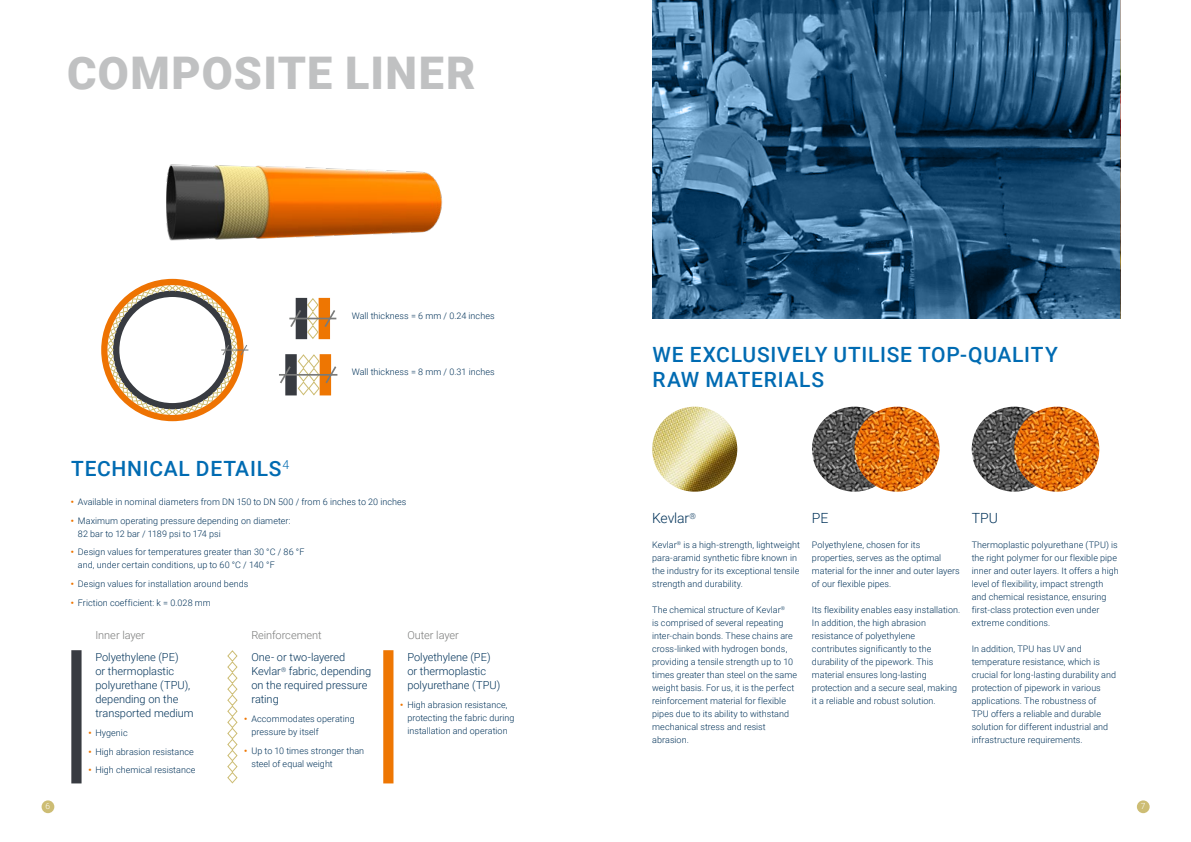
<style>
.page{position:relative;width:1191px;height:842px;background:#fff}
.page>*{position:absolute;margin:0;border:0;box-sizing:border-box;transform-origin:0 0}
.t1{font:900 45px "Roboto";letter-spacing:.03em;color:#c0c1c2}
.t2{font:500 21px/25px "Roboto";letter-spacing:.035em;color:#006bb2}
.t3{font:300 14px "Roboto";letter-spacing:-.01em;color:#003259}
.t4{font:300 11px/14px "Roboto";color:#003259}
.t5{font:300 11px "Roboto";letter-spacing:-.005em;color:#7a7b7a}
.t6{font:300 9px/13px "Roboto";letter-spacing:.005em;color:#003259}
.t7{font:300 8.4px "Roboto";color:#fff}
.s1{font-family:"Arial";font-weight:400;color:#ee7602}
</style>
<div class="page">
<img style="left:166px;top:164px;width:277px;height:77px">
<div style="left:101px;top:279px;width:143px;height:142px;border:6px solid #ee7302;border-radius:50%"></div>
<svg style="left:107px;top:285px;width:141px;height:130px"></svg>
<svg style="left:289px;top:297px;width:48px;height:43px"></svg>
<svg style="left:279px;top:354px;width:59px;height:42px"></svg>
<img style="left:652px;top:407px;width:85px;height:85px;border-radius:43px">
<img style="left:971px;top:407px;width:85px;height:85px;border-radius:43px">
<img style="left:1014px;top:407px;width:85px;height:85px;border-radius:43px">
<img style="left:812px;top:407px;width:85px;height:85px;border-radius:43px">
<img style="left:854px;top:407px;width:85px;height:85px;border-radius:43px">
<div style="left:71px;top:650px;width:11px;height:133px;background:#383b41"></div>
<svg style="left:227px;top:650px;width:11px;height:134px"></svg>
<div style="left:383px;top:650px;width:10px;height:133px;background:#ee7602"></div>
<svg style="left:652px;top:0;width:468px;height:319px;background:#2a597e"></svg>
<div style="left:42px;top:800px;width:12px;height:13px;background:#cdbd74;border-radius:50%"></div>
<div style="left:1136px;top:800px;width:13px;height:13px;background:#cdbd74;border-radius:50%"></div>
<h1 class="t1" style="left:67px;top:42px;width:410px">COMPOSITE LINER</h1>
<p class="t6" style="left:352px;top:309px;width:144px">Wall thickness = 6 mm / 0.24 inches</p>
<p class="t6" style="left:352px;top:365px;width:144px">Wall thickness = 8 mm / 0.31 inches</p>
<h2 class="t2" style="left:71px;top:455px;width:219px">TECHNICAL DETAILS<sup>4</sup></h2>
<p class="t6" style="left:71px;top:495px;width:337px"><span class="s1">•</span> Available in nominal diameters from DN 150 to DN 500 / from 6 inches to 20 inches</p>
<p class="t6" style="left:78px;top:513px;width:214px;text-indent:-7px"><span class="s1">•</span> Maximum operating pressure depending on diameter:<br>82 bar to 12 bar / 1189 psi to 174 psi</p>
<p class="t6" style="left:78px;top:545px;width:228px;text-indent:-7px"><span class="s1">•</span> Design values for temperatures greater than 30 °C / 86 °F and, under certain conditions, up to 60 °C / 140 °F</p>
<p class="t6" style="left:71px;top:577px;width:179px"><span class="s1">•</span> Design values for installation around bends</p>
<p class="t6" style="left:71px;top:595px;width:141px"><span class="s1">•</span> Friction coefficient: k = 0.028 mm</p>
<p class="t5" style="left:95px;top:627px;width:51px">Inner layer</p>
<p class="t5" style="left:251px;top:627px;width:72px">Reinforcement</p>
<p class="t5" style="left:407px;top:627px;width:53px">Outer layer</p>
<p class="t4" style="left:95px;top:650px;width:100px">Polyethylene (PE)<br>or thermoplastic polyurethane (TPU), depending on the transported medium</p>
<p class="t6" style="left:88px;top:726px;width:41px"><span class="s1">•</span> Hygenic</p>
<p class="t6" style="left:88px;top:745px;width:107px"><span class="s1">•</span> High abrasion resistance</p>
<p class="t6" style="left:88px;top:763px;width:109px"><span class="s1">•</span> High chemical resistance</p>
<p class="t4" style="left:407px;top:650px;width:94px">Polyethylene (PE) or thermoplastic polyurethane (TPU)</p>
<p class="t6" style="left:407px;top:698px;width:109px;text-indent:-7px"><span class="s1">•</span> High abrasion resistance, protecting the fabric during installation and operation</p>
<p class="t4" style="left:251px;top:650px;width:121px">One- or two-layered<br>Kevlar<sup>®</sup> fabric, depending on the required pressure rating</p>
<p class="t6" style="left:251px;top:712px;width:105px;text-indent:-7px"><span class="s1">•</span> Accommodates operating pressure by itself</p>
<p class="t6" style="left:251px;top:744px;width:114px;text-indent:-7px"><span class="s1">•</span> Up to 10 times stronger than steel of equal weight</p>
<h2 class="t2" style="left:652px;top:341px;width:407px">WE EXCLUSIVELY UTILISE TOP-QUALITY<br>RAW MATERIALS</h2>
<h3 class="t3" style="left:652px;top:509px;width:45px">Kevlar<sup>®</sup></h3>
<p class="t6" style="left:652px;top:538px;width:149px">Kevlar<sup>®</sup> is a high-strength, lightweight para-aramid synthetic fibre known in the industry for its exceptional tensile strength and durability.</p>
<p class="t6" style="left:652px;top:603px;width:146px">The chemical structure of Kevlar<sup>®<br></sup>is comprised of several repeating inter-chain bonds. These chains are cross-linked with hydrogen bonds, providing a tensile strength up to 10 times greater than steel on the same weight basis. For us, it is the perfect reinforcement material for flexible pipes due to its ability to withstand mechanical stress and resist abrasion.</p>
<h3 class="t3" style="left:812px;top:509px;width:18px">PE</h3>
<p class="t6" style="left:812px;top:538px;width:149px">Polyethylene, chosen for its properties, serves as the optimal material for the inner and outer layers of our flexible pipes.</p>
<p class="t6" style="left:812px;top:603px;width:150px">Its flexibility enables easy installation.<br>In addition, the high abrasion resistance of polyethylene contributes significantly to the durability of the pipework. This material ensures long-lasting protection and a secure seal, making it a reliable and robust solution.</p>
<h3 class="t3" style="left:971px;top:509px;width:28px">TPU</h3>
<p class="t6" style="left:971px;top:538px;width:148px">Thermoplastic polyurethane (TPU) is the right polymer for our flexible pipe inner and outer layers. It offers a high level of flexibility, impact strength and chemical resistance, ensuring first-class protection even under extreme conditions.</p>
<p class="t6" style="left:971px;top:642px;width:146px">In addition, TPU has UV and temperature resistance, which is crucial for long-lasting durability and protection of pipework in various applications. The robustness of<br>TPU offers a reliable and durable solution for different industrial and infrastructure requirements.</p>
<p class="t7" style="left:46px;top:800px;width:6px">6</p>
<p class="t7" style="left:1141px;top:800px;width:6px">7</p>
</div>
